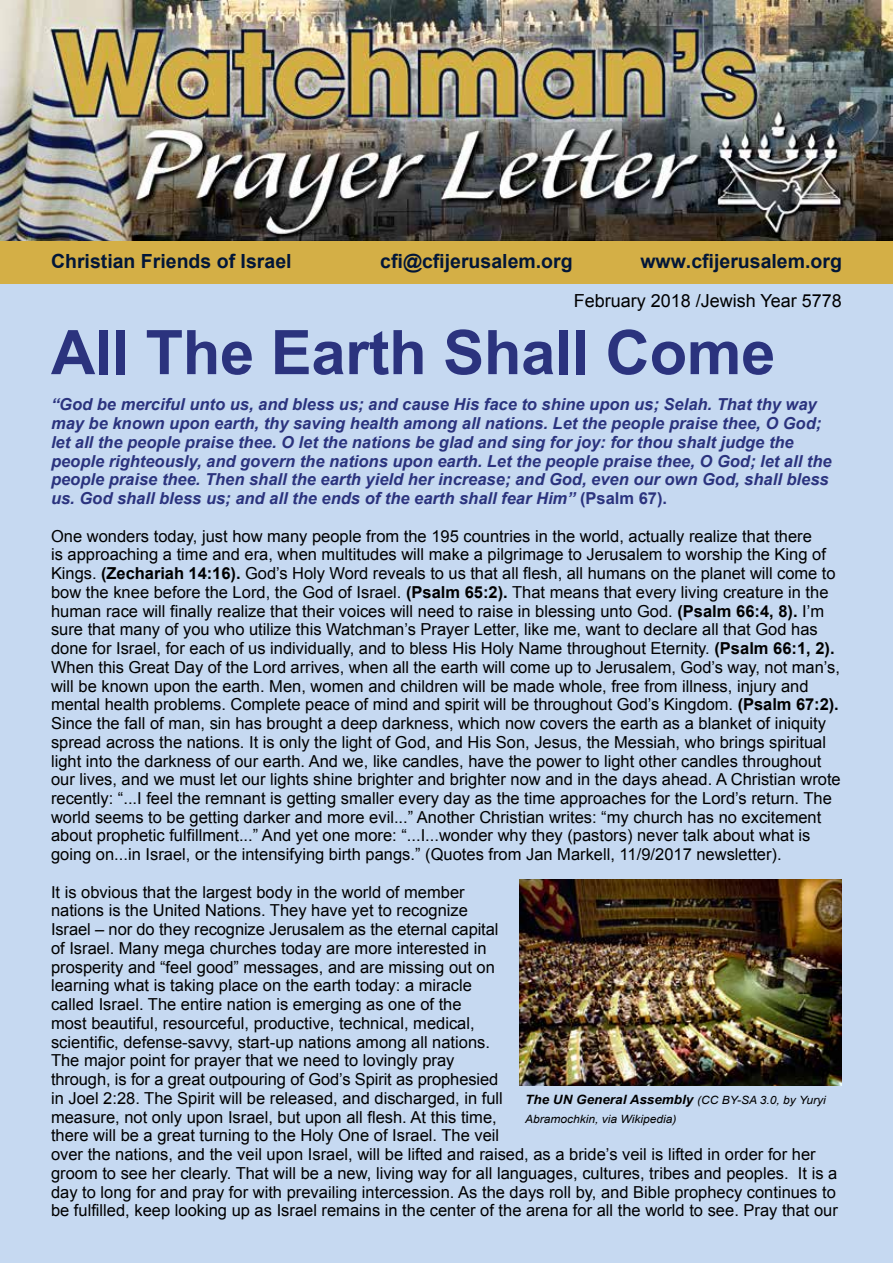
<style>
.page{position:relative;width:893px;height:1263px;background:#fff}
.page>*{position:absolute;margin:0;border:0;box-sizing:border-box;transform-origin:0 0}
.t1{font:700 61.5px "Arial";letter-spacing:-.005em;color:#2b337e}
.t2{font:700 19.5px "Arial";color:#021638}
.t3{font:18px "Arial";color:#000}
.t4{font:16.5px/18.8px "Arial";color:#000}
.t5{font:italic 700 16.5px/18.8px "Arial";color:#2b337e}
.t6{font:italic 700 12.9px "Arial";color:#000;scale:1.05 1}
.t7{font:italic 11.4px "Arial";color:#000;scale:1.05 1}
.s1{font-style:normal}
.s2{font-weight:700}
.s3{font-weight:400;font-size:11.4px}
</style>
<div class="page">
<div style="left:0;top:204px;width:893px;height:1059px;background:#c6d9f1"></div>
<img style="left:0;top:0;width:893px;height:241px">
<div style="left:0;top:241px;width:893px;height:43px;background:#d4af46"></div>
<img style="left:520px;top:879px;width:322px;height:206px">
<p class="t2" style="left:51px;top:248px;width:242px">Christian Friends of Israel</p>
<p class="t2" style="left:380px;top:248px;width:194px">cfi@cfijerusalem.org</p>
<p class="t2" style="left:640px;top:248px;width:203px">www.cfijerusalem.org</p>
<p class="t3" style="left:574px;top:288px;width:270px">February 2018 /Jewish Year 5778</p>
<h1 class="t1" style="left:51px;top:311px;width:726px">All The Earth Shall Come</h1>
<p class="t5" style="left:51px;top:396px;width:782px">“God be merciful unto us, and bless us; and cause His face to shine upon us; Selah. That thy way may be known upon earth, thy saving health among all nations. Let the people praise thee, O God; let all the people praise thee. O let the nations be glad and sing for joy: for thou shalt judge the people righteously, and govern the nations upon earth. Let the people praise thee, O God; let all the people praise thee. Then shall the earth yield her increase; and God, even our own God, shall bless us. God shall bless us; and all the ends of the earth shall fear Him” <span class="s1">(Psalm 67).</span></p>
<p class="t4" style="left:51px;top:526px;width:791px">One wonders today, just how many people from the 195 countries in the world, actually realize that there<br>is approaching a time and era, when multitudes will make a pilgrimage to Jerusalem to worship the King of Kings. <span class="s2">(Zechariah 14:16).</span> God’s Holy Word reveals to us that all flesh, all humans on the planet will come to bow the knee before the Lord, the God of Israel. <span class="s2">(Psalm 65:2).</span> That means that every living creature in the human race will finally realize that their voices will need to raise in blessing unto God. <span class="s2">(Psalm 66:4, 8).</span> I’m sure that many of you who utilize this Watchman’s Prayer Letter, like me, want to declare all that God has done for Israel, for each of us individually, and to bless His Holy Name throughout Eternity. <span class="s2">(Psalm 66:1, 2).<br></span>When this Great Day of the Lord arrives, when all the earth will come up to Jerusalem, God’s way, not man’s, will be known upon the earth. Men, women and children will be made whole, free from illness, injury and mental health problems. Complete peace of mind and spirit will be throughout God’s Kingdom. <span class="s2">(Psalm 67:2).<br></span>Since the fall of man, sin has brought a deep darkness, which now covers the earth as a blanket of iniquity spread across the nations. It is only the light of God, and His Son, Jesus, the Messiah, who brings spiritual light into the darkness of our earth. And we, like candles, have the power to light other candles throughout our lives, and we must let our lights shine brighter and brighter now and in the days ahead. A Christian wrote recently: “...I feel the remnant is getting smaller every day as the time approaches for the Lord’s return. The world seems to be getting darker and more evil...” Another Christian writes: “my church has no excitement about prophetic fulfillment...” And yet one more: “...I...wonder why they (pastors) never talk about what is going on...in Israel, or the intensifying birth pangs.” (Quotes from Jan Markell, 11/9/2017 newsletter).</p>
<p class="t4" style="left:51px;top:883px;width:788px">It is obvious that the largest body in the world of member<br>nations is the United Nations. They have yet to recognize<br>Israel – nor do they recognize Jerusalem as the eternal capital<br>of Israel. Many mega churches today are more interested in<br>prosperity and “feel good” messages, and are missing out on<br>learning what is taking place on the earth today: a miracle<br>called Israel. The entire nation is emerging as one of the<br>most beautiful, resourceful, productive, technical, medical,<br>scientific, defense-savvy, start-up nations among all nations.<br>The major point for prayer that we need to lovingly pray<br>through, is for a great outpouring of God’s Spirit as prophesied<br>in Joel 2:28. The Spirit will be released, and discharged, in full<br>measure, not only upon Israel, but upon all flesh. At this time,<br>there will be a great turning to the Holy One of Israel. The veil<br>over the nations, and the veil upon Israel, will be lifted and raised, as a bride’s veil is lifted in order for her groom to see her clearly. That will be a new, living way for all languages, cultures, tribes and peoples. It is a day to long for and pray for with prevailing intercession. As the days roll by, and Bible prophecy continues to be fulfilled, keep looking up as Israel remains in the center of the arena for all the world to see. Pray that our</p>
<p class="t6" style="left:525px;top:1091px;width:288px">The UN General Assembly <span class="s3">(CC BY-SA 3.0, by Yuryi</span></p>
<p class="t7" style="left:525px;top:1111px;width:146px">Abramochkin, via Wikipedia)</p>
</div>
